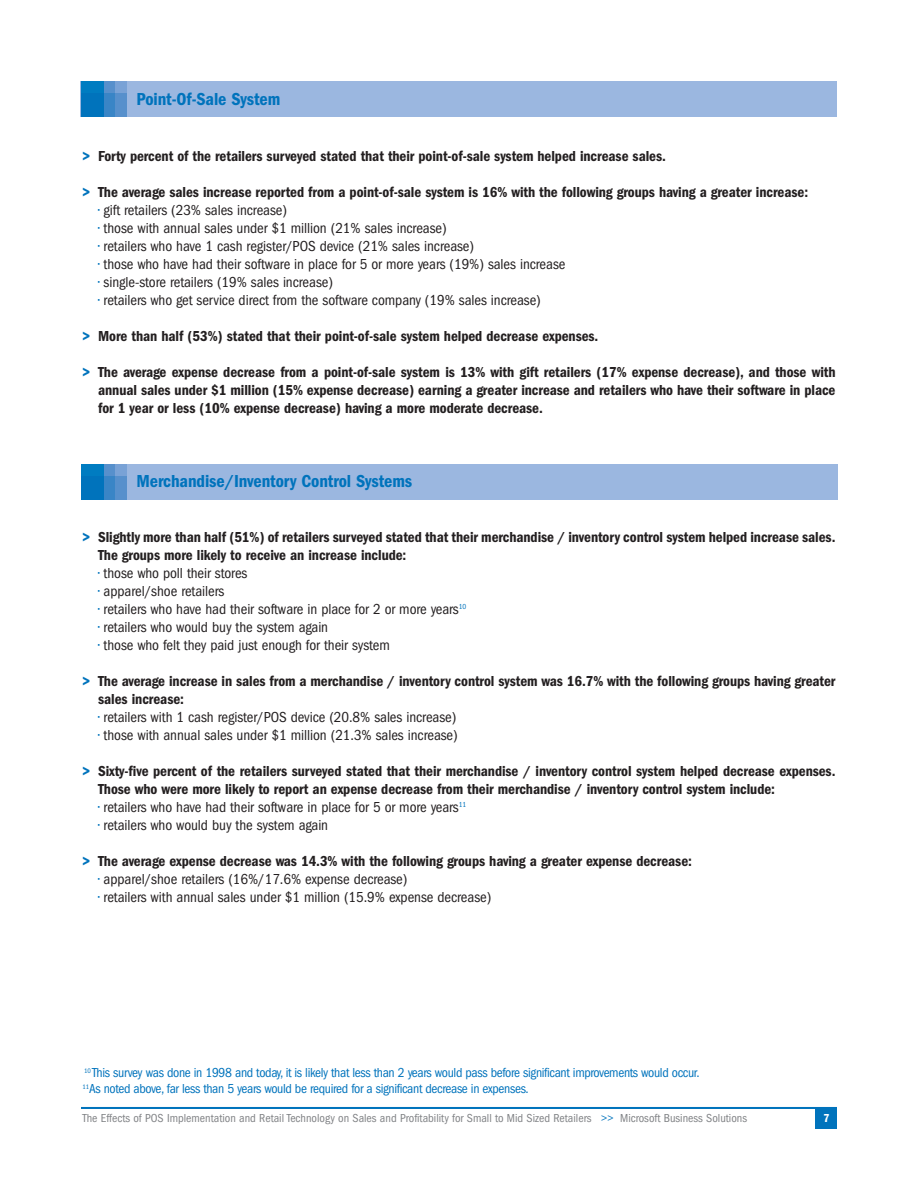
<style>
.page{position:relative;width:918px;height:1188px;background:#fff}
.page>*{position:absolute;margin:0;border:0;box-sizing:border-box;transform-origin:0 0}
.t1{font:600 condensed 18px "Franklin Gothic";letter-spacing:-.005em;color:#0073bc}
.t2{font:600 condensed 15px/18px "Franklin Gothic";letter-spacing:-.005em;color:#231f20}
.t3{font:condensed 15px "Franklin Gothic";letter-spacing:-.005em;color:#231f20}
.t4{font:condensed 13.5px/16.2px "Franklin Gothic";letter-spacing:-.025em;color:#0073bc}
.t5{font:condensed 12px "Franklin Gothic";color:#808285}
.t6{font:600 condensed 12px "Franklin Gothic";color:#fff}
.s1{color:#0073bc}
</style>
<div class="page">
<div style="left:81px;top:81px;width:756px;height:36px;background:#9bb7e0"></div>
<div style="left:81px;top:81px;width:46px;height:36px;background:#0073bc"></div>
<div style="left:104px;top:81px;width:23px;height:36px;background:#3985c6"></div>
<div style="left:115px;top:81px;width:12px;height:36px;background:#5790cc"></div>
<div style="left:81px;top:81px;width:46px;height:11px;background:#007cc1"></div>
<div style="left:104px;top:81px;width:23px;height:11px;background:#5790cc"></div>
<div style="left:115px;top:81px;width:12px;height:11px;background:#79a2d6"></div>
<div style="left:81px;top:464px;width:756px;height:36px;background:#9bb7e0"></div>
<div style="left:81px;top:464px;width:46px;height:36px;background:#0073bc"></div>
<div style="left:104px;top:464px;width:23px;height:36px;background:#3985c6"></div>
<div style="left:115px;top:464px;width:12px;height:36px;background:#5790cc"></div>
<div style="left:81px;top:464px;width:46px;height:11px;background:#007cc1"></div>
<div style="left:104px;top:464px;width:23px;height:11px;background:#5790cc"></div>
<div style="left:115px;top:464px;width:12px;height:11px;background:#79a2d6"></div>
<div style="left:816px;top:1108px;width:21px;height:21px;background:#0073bc"></div>
<hr style="left:81px;top:1107px;width:756px;height:1px;background:#0073bc">
<p class="t1" style="left:136px;top:93px;width:145px">Point-Of-Sale System</p>
<p class="t2" style="left:82px;top:148px;width:585px"><span class="s1">&gt;</span> Forty percent of the retailers surveyed stated that their point-of-sale system helped increase sales.</p>
<p class="t2" style="left:82px;top:184px;width:727px"><span class="s1">&gt;</span> The average sales increase reported from a point-of-sale system is 16% with the following groups having a greater increase:</p>
<p class="t3" style="left:98px;top:205px;width:190px"><span class="s1">•</span> gift retailers (23% sales increase)</p>
<p class="t3" style="left:98px;top:223px;width:350px"><span class="s1">•</span> those with annual sales under $1 million (21% sales increase)</p>
<p class="t3" style="left:98px;top:241px;width:377px"><span class="s1">•</span> retailers who have 1 cash register/POS device (21% sales increase)</p>
<p class="t3" style="left:98px;top:259px;width:469px"><span class="s1">•</span> those who have had their software in place for 5 or more years (19%) sales increase</p>
<p class="t3" style="left:98px;top:277px;width:236px"><span class="s1">•</span> single-store retailers (19% sales increase)</p>
<p class="t3" style="left:98px;top:295px;width:444px"><span class="s1">•</span> retailers who get service direct from the software company (19% sales increase)</p>
<p class="t2" style="left:82px;top:328px;width:517px"><span class="s1">&gt;</span> More than half (53%) stated that their point-of-sale system helped decrease expenses.</p>
<p class="t2" style="left:98px;top:364px;width:739px;text-align:justify;text-indent:-16px"><span class="s1">&gt;</span> The average expense decrease from a point-of-sale system is 13% with gift retailers (17% expense decrease), and those with annual sales under $1 million (15% expense decrease) earning a greater increase and retailers who have their software in place for 1 year or less (10% expense decrease) having a more moderate decrease.</p>
<p class="t1" style="left:136px;top:475px;width:277px">Merchandise/Inventory Control Systems</p>
<p class="t2" style="left:98px;top:529px;width:739px;text-indent:-16px"><span class="s1">&gt;</span> Slightly more than half (51%) of retailers surveyed stated that their merchandise / inventory control system helped increase sales.<br>The groups more likely to receive an increase include:</p>
<p class="t3" style="left:98px;top:568px;width:151px"><span class="s1">•</span> those who poll their stores</p>
<p class="t3" style="left:98px;top:586px;width:128px"><span class="s1">•</span> apparel/shoe retailers</p>
<p class="t3" style="left:98px;top:604px;width:370px"><span class="s1">•</span> retailers who have had their software in place for 2 or more years<sup>10</sup></p>
<p class="t3" style="left:98px;top:622px;width:232px"><span class="s1">•</span> retailers who would buy the system again</p>
<p class="t3" style="left:98px;top:640px;width:293px"><span class="s1">•</span> those who felt they paid just enough for their system</p>
<p class="t2" style="left:98px;top:673px;width:739px;text-indent:-16px"><span class="s1">&gt;</span> The average increase in sales from a merchandise / inventory control system was 16.7% with the following groups having greater sales increase:</p>
<p class="t3" style="left:98px;top:712px;width:360px"><span class="s1">•</span> retailers with 1 cash register/POS device (20.8% sales increase)</p>
<p class="t3" style="left:98px;top:730px;width:361px"><span class="s1">•</span> those with annual sales under $1 million (21.3% sales increase)</p>
<p class="t2" style="left:98px;top:763px;width:739px;text-indent:-16px"><span class="s1">&gt;</span> Sixty-five percent of the retailers surveyed stated that their merchandise / inventory control system helped decrease expenses.<br>Those who were more likely to report an expense decrease from their merchandise / inventory control system include:</p>
<p class="t3" style="left:98px;top:802px;width:370px"><span class="s1">•</span> retailers who have had their software in place for 5 or more years<sup>11</sup></p>
<p class="t3" style="left:98px;top:820px;width:232px"><span class="s1">•</span> retailers who would buy the system again</p>
<p class="t2" style="left:83px;top:853px;width:611px"><span class="s1">&gt;</span> The average expense decrease was 14.3% with the following groups having a greater expense decrease:</p>
<p class="t3" style="left:98px;top:874px;width:311px"><span class="s1">•</span> apparel/shoe retailers (16%/17.6% expense decrease)</p>
<p class="t3" style="left:98px;top:892px;width:395px"><span class="s1">•</span> retailers with annual sales under $1 million (15.9% expense decrease)</p>
<p class="t4" style="left:82px;top:1066px;width:619px"><sup>10</sup> This survey was done in 1998 and today, it is likely that less than 2 years would pass before significant improvements would occur.<br><sup>11</sup>As noted above, far less than 5 years would be required for a significant decrease in expenses.</p>
<p class="t5" style="left:82px;top:1114px;width:666px">The Effects of POS Implementation and Retail Technology on Sales and Profitability for Small to Mid Sized Retailers <span class="s1">&gt;&gt;</span> Microsoft Business Solutions</p>
<p class="t6" style="left:824px;top:1114px;width:8px">7</p>
</div>
